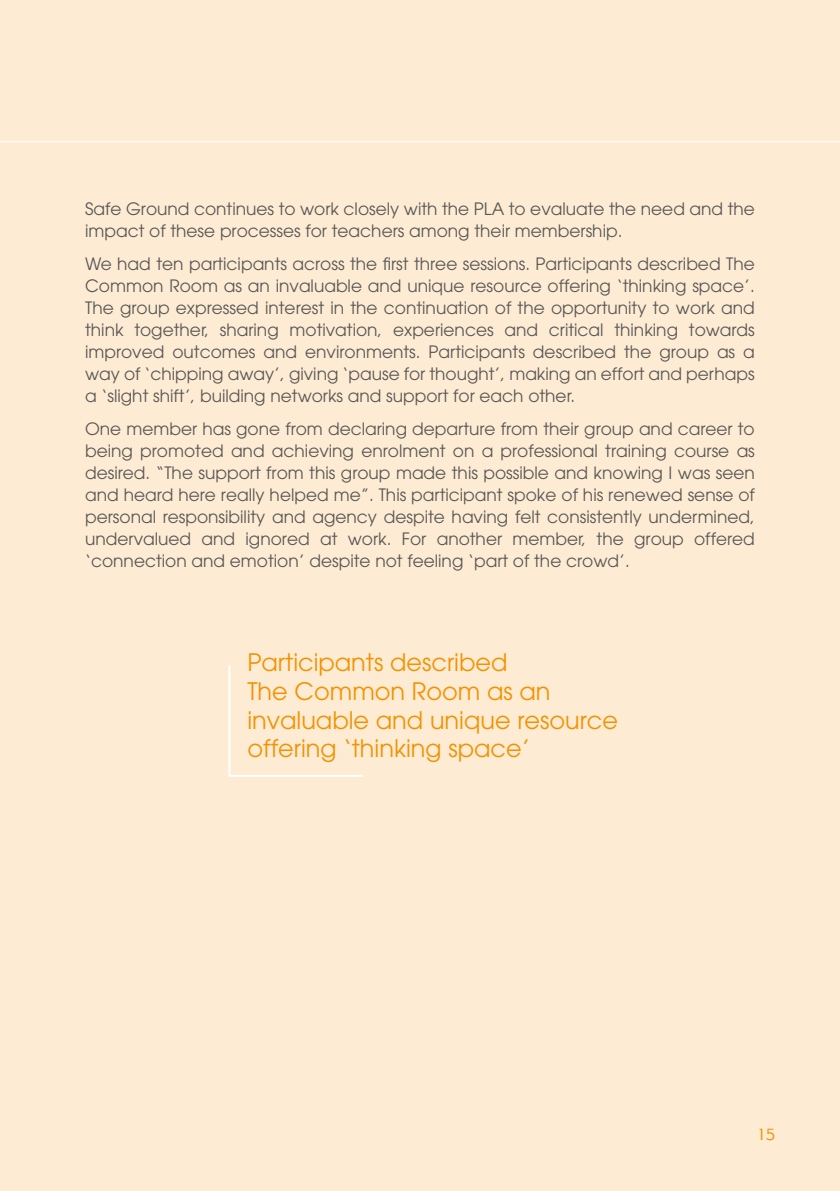
<style>
.page{position:relative;width:840px;height:1191px;background:#fff}
.page>*{position:absolute;margin:0;border:0;box-sizing:border-box;transform-origin:0 0}
.t1{font:24px/28.8px "Avant Garde LT";color:#f39200}
.t2{font:17px/22px "Avant Garde LT";color:#575756;text-align:justify}
.t3{font:16px "Metro Lite Two";color:#f39200}
</style>
<div class="page">
<div style="left:0;top:0;width:839px;height:1191px;background:#feebd3"></div>
<hr style="left:0;top:141px;width:839px;height:1px;background:#fff">
<svg style="left:228px;top:665px;width:135px;height:112px"></svg>
<p class="t2" style="left:85px;top:197px;width:671px">Safe Ground continues to work closely with the PLA to evaluate the need and the impact of these processes for teachers among their membership.</p>
<p class="t2" style="left:85px;top:253px;width:671px">We had ten participants across the first three sessions. Participants described The Common Room as an invaluable and unique resource offering ‘thinking space’.<br>The group expressed interest in the continuation of the opportunity to work and think together, sharing motivation, experiences and critical thinking towards improved outcomes and environments. Participants described the group as a way of ‘chipping away’, giving ‘pause for thought’, making an effort and perhaps a ‘slight shift’, building networks and support for each other.</p>
<p class="t2" style="left:85px;top:418px;width:671px">One member has gone from declaring departure from their group and career to being promoted and achieving enrolment on a professional training course as desired. “The support from this group made this possible and knowing I was seen and heard here really helped me”. This participant spoke of his renewed sense of personal responsibility and agency despite having felt consistently undermined, undervalued and ignored at work. For another member, the group offered ‘connection and emotion’ despite not feeling ‘part of the crowd’.</p>
<h1 class="t1" style="left:247px;top:647px;width:372px">Participants described<br>The Common Room as an invaluable and unique resource offering ‘thinking space’</h1>
<p class="t3" style="left:756px;top:1125px;width:19px">15</p>
</div>
